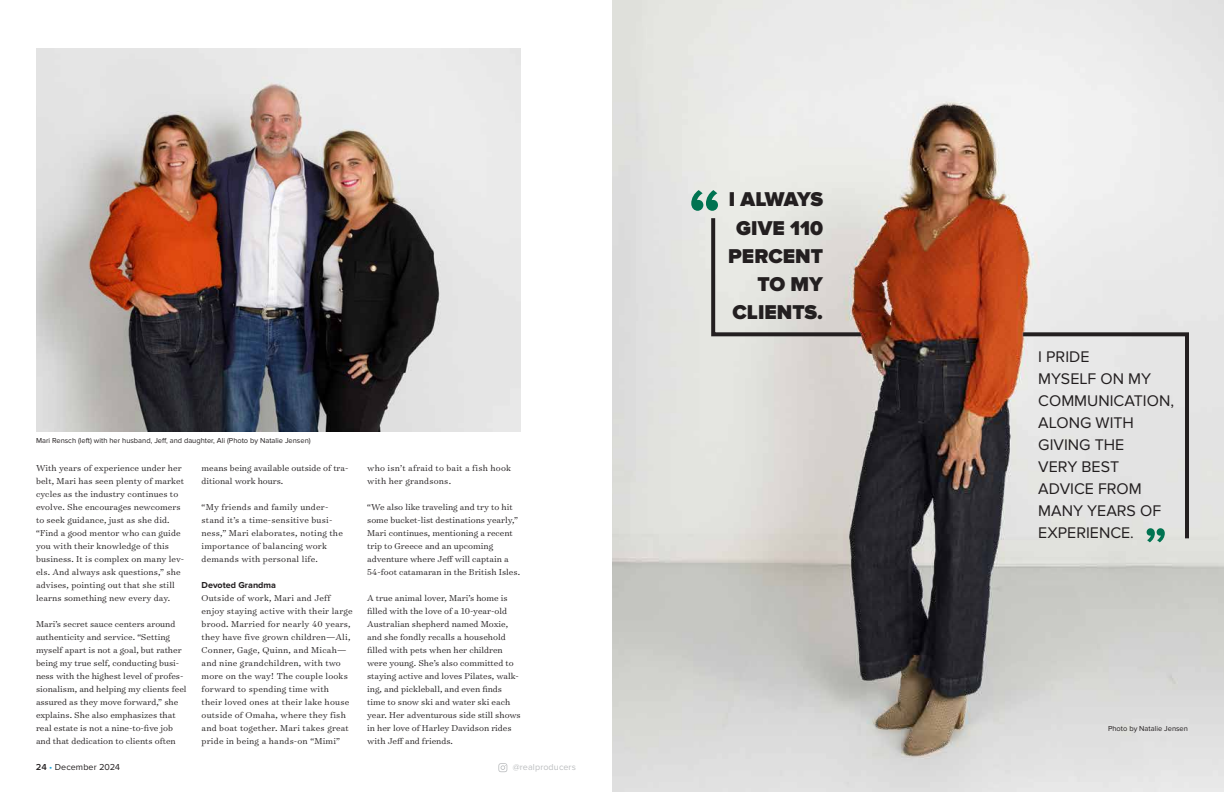
<style>
.page{position:relative;width:1224px;height:792px;background:#fff}
.page>*{position:absolute;margin:0;border:0;box-sizing:border-box;transform-origin:0 0}
.t1{font:900 20.7px/28.1px "Proxima Nova";color:#231f20;text-align:right}
.t2{font:16px/22px "Proxima Nova";color:#231f20}
.t3{font:300 9.8px/13px "Surveyor Text";color:#231f20}
.t4{font:300 9.8px/13px "Surveyor Text";letter-spacing:.02em;color:#231f20}
.t5{font:9px "Proxima Nova";letter-spacing:.01em;color:#231f20}
.t6{font:9px "Proxima Nova";letter-spacing:.01em;color:#bcbec0}
.t7{font:700 9px "Proxima Nova";color:#231f20}
.t8{font:7.5px "Proxima Nova";color:#231f20}
.s1{font-weight:600}
.s2{color:#19a8e0}
</style>
<div class="page">
<svg style="left:498px;top:763px;width:9px;height:9px"></svg>
<img style="left:36px;top:49px;width:485px;height:383px">
<svg style="left:709px;top:214px;width:482px;height:328px;background:#dfdedc"></svg>
<svg style="left:1147px;top:528px;width:18px;height:14px"></svg>
<svg style="left:691px;top:190px;width:27px;height:21px"></svg>
<img style="left:808px;top:89px;width:226px;height:671px">
<p class="t8" style="left:36px;top:436px;width:276px">Mari Rensch (left) with her husband, Jeff, and daughter, Ali (Photo by Natalie Jensen)</p>
<p class="t3" style="left:36px;top:461px;width:150px">With years of experience under her belt, Mari has seen plenty of market cycles as the industry continues to evolve. She encourages newcomers to seek guidance, just as she did. “Find a good mentor who can guide you with their knowledge of this business. It is complex on many lev&shy;els. And always ask questions,” she advises, pointing out that she still learns something new every day.</p>
<p class="t3" style="left:36px;top:617px;width:152px">Mari’s secret sauce centers around authenticity and service. “Setting myself apart is not a goal, but rather being my true self, conducting busi&shy;ness with the highest level of profes&shy;sionalism, and helping my clients feel assured as they move forward,” she explains. She also emphasizes that real estate is not a nine-to-five job and that dedication to clients often</p>
<p class="t3" style="left:202px;top:461px;width:148px">means being available outside of tra&shy;ditional work hours.</p>
<p class="t4" style="left:202px;top:500px;width:143px">“My friends and family under&shy;stand it’s a time-sensitive busi&shy;ness,” Mari elaborates, noting the importance of balancing work demands with personal life.</p>
<p class="t7" style="left:202px;top:581px;width:76px">Devoted Grandma</p>
<p class="t4" style="left:202px;top:591px;width:153px">Outside of work, Mari and Jeff enjoy staying active with their large brood. Married for nearly 40 years, they have five grown children—Ali, Conner, Gage, Quinn, and Micah— and nine grandchildren, with two more on the way! The couple looks forward to spending time with<br>their loved ones at their lake house outside of Omaha, where they fish and boat together. Mari takes great pride in being a hands-on “Mimi”</p>
<p class="t4" style="left:367px;top:461px;width:145px">who isn’t afraid to bait a fish hook with her grandsons.</p>
<p class="t3" style="left:367px;top:500px;width:154px">“We also like traveling and try to hit some bucket-list destinations yearly,” Mari continues, mentioning a recent trip to Greece and an upcoming adventure where Jeff will captain a 54-foot catamaran in the British Isles.</p>
<p class="t3" style="left:367px;top:591px;width:155px">A true animal lover, Mari’s home is filled with the love of a 10-year-old Australian shepherd named Moxie, and she fondly recalls a household filled with pets when her children were young. She’s also committed to staying active and loves Pilates, walk&shy;ing, and pickleball, and even finds time to snow ski and water ski each year. Her adventurous side still shows in her love of Harley Davidson rides with Jeff and friends.</p>
<p class="t5" style="left:36px;top:762px;width:86px"><span class="s1">24</span> <span class="s2">•</span> December 2024</p>
<p class="t6" style="left:513px;top:762px;width:65px">@realproducers</p>
<h1 class="t1" style="left:728px;top:186px;width:96px">I ALWAYS<br>GIVE 110<br>PERCENT<br>TO MY<br>CLIENTS.</h1>
<h2 class="t2" style="left:1038px;top:346px;width:137px">I PRIDE<br>MYSELF ON MY<br>COMMUNICATION,<br>ALONG WITH<br>GIVING THE<br>VERY BEST<br>ADVICE FROM<br>MANY YEARS OF<br>EXPERIENCE.</h2>
<p class="t8" style="left:1108px;top:724px;width:81px">Photo by Natalie Jensen</p>
</div>
